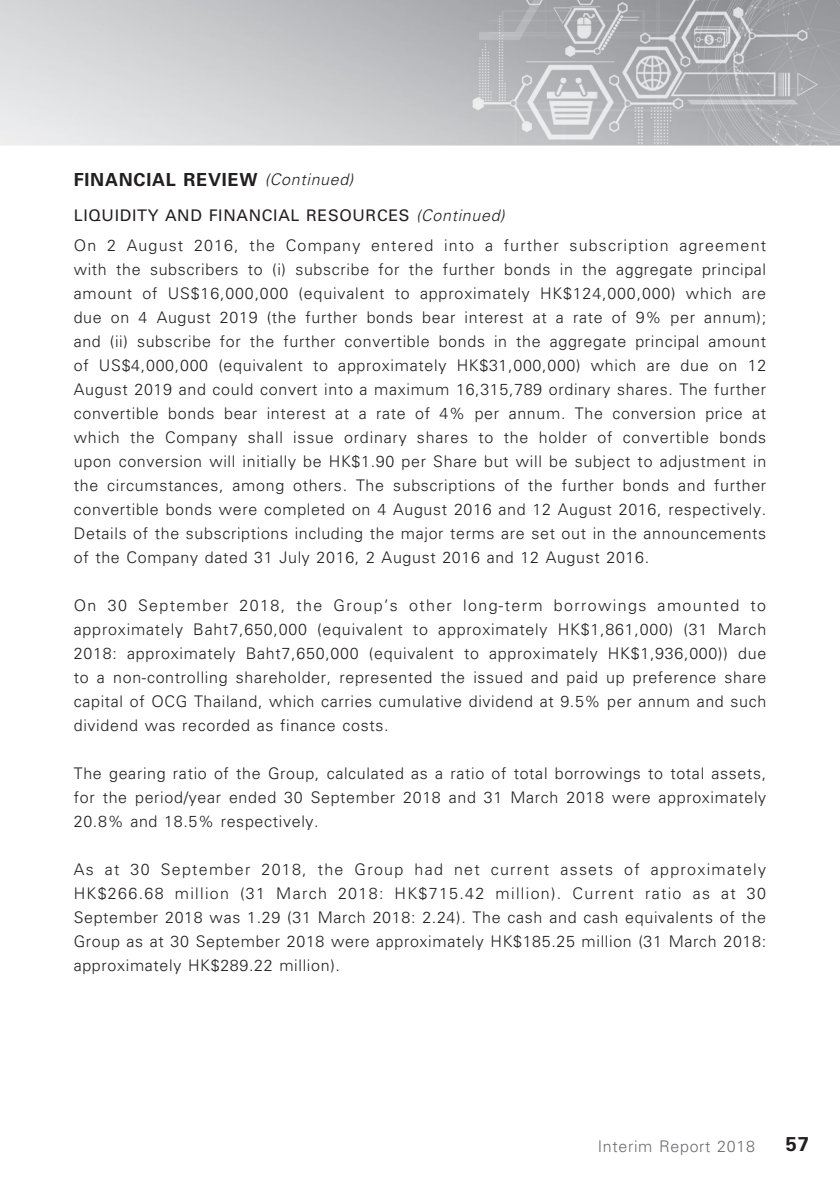
<style>
.page{position:relative;width:840px;height:1191px;background:#fff}
.page>*{position:absolute;margin:0;border:0;box-sizing:border-box;transform-origin:0 0}
.t1{font:700 20px "Univers LT Std";color:#231f20}
.t2{font:700 18px "Univers";letter-spacing:.04em;color:#231f20}
.t3{font:300 16px/24px "Univers";letter-spacing:.04em;color:#231f20;text-align:justify}
.t4{font:300 16px/29.6px "Univers";letter-spacing:.07em;color:#231f20}
.t5{font:300 16px "Univers";letter-spacing:.04em;color:#6c6d70}
.s1{font-weight:300;font-style:italic;font-size:16px}
.s2{font-weight:400}
.s3{font-style:italic}
</style>
<div class="page">
<img style="left:0;top:0;width:839px;height:146px">
<p class="t2" style="left:74px;top:169px;width:281px">FINANCIAL REVIEW <span class="s1">(Continued)</span></p>
<p class="t4" style="left:74px;top:200px;width:693px"><span class="s2">LIQUIDITY AND FINANCIAL RESOURCES</span> <span class="s3">(Continued)<br></span>On 2 August 2016, the Company entered into a further subscription agreement</p>
<p class="t3" style="left:74px;top:257px;width:693px">with the subscribers to (i) subscribe for the further bonds in the aggregate principal amount of US$16,000,000 (equivalent to approximately HK$124,000,000) which are due on 4 August 2019 (the further bonds bear interest at a rate of 9% per annum); and (ii) subscribe for the further convertible bonds in the aggregate principal amount of US$4,000,000 (equivalent to approximately HK$31,000,000) which are due on 12<br>August 2019 and could convert into a maximum 16,315,789 ordinary shares. The further convertible bonds bear interest at a rate of 4% per annum. The conversion price at which the Company shall issue ordinary shares to the holder of convertible bonds upon conversion will initially be HK$1.90 per Share but will be subject to adjustment in the circumstances, among others. The subscriptions of the further bonds and further convertible bonds were completed on 4 August 2016 and 12 August 2016, respectively.<br>Details of the subscriptions including the major terms are set out in the announcements of the Company dated 31 July 2016, 2 August 2016 and 12 August 2016.</p>
<p class="t3" style="left:74px;top:593px;width:693px">On 30 September 2018, the Group’s other long-term borrowings amounted to approximately Baht7,650,000 (equivalent to approximately HK$1,861,000) (31 March 2018: approximately Baht7,650,000 (equivalent to approximately HK$1,936,000)) due to a non-controlling shareholder, represented the issued and paid up preference share capital of OCG Thailand, which carries cumulative dividend at 9.5% per annum and such dividend was recorded as finance costs.</p>
<p class="t3" style="left:74px;top:761px;width:693px">The gearing ratio of the Group, calculated as a ratio of total borrowings to total assets, for the period/year ended 30 September 2018 and 31 March 2018 were approximately 20.8% and 18.5% respectively.</p>
<p class="t3" style="left:74px;top:857px;width:693px">As at 30 September 2018, the Group had net current assets of approximately HK$266.68 million (31 March 2018: HK$715.42 million). Current ratio as at 30<br>September 2018 was 1.29 (31 March 2018: 2.24). The cash and cash equivalents of the Group as at 30 September 2018 were approximately HK$185.25 million (31 March 2018: approximately HK$289.22 million).</p>
<p class="t5" style="left:597px;top:1137px;width:159px">Interim Report 2018</p>
<p class="t1" style="left:785px;top:1132px;width:25px">57</p>
</div>
